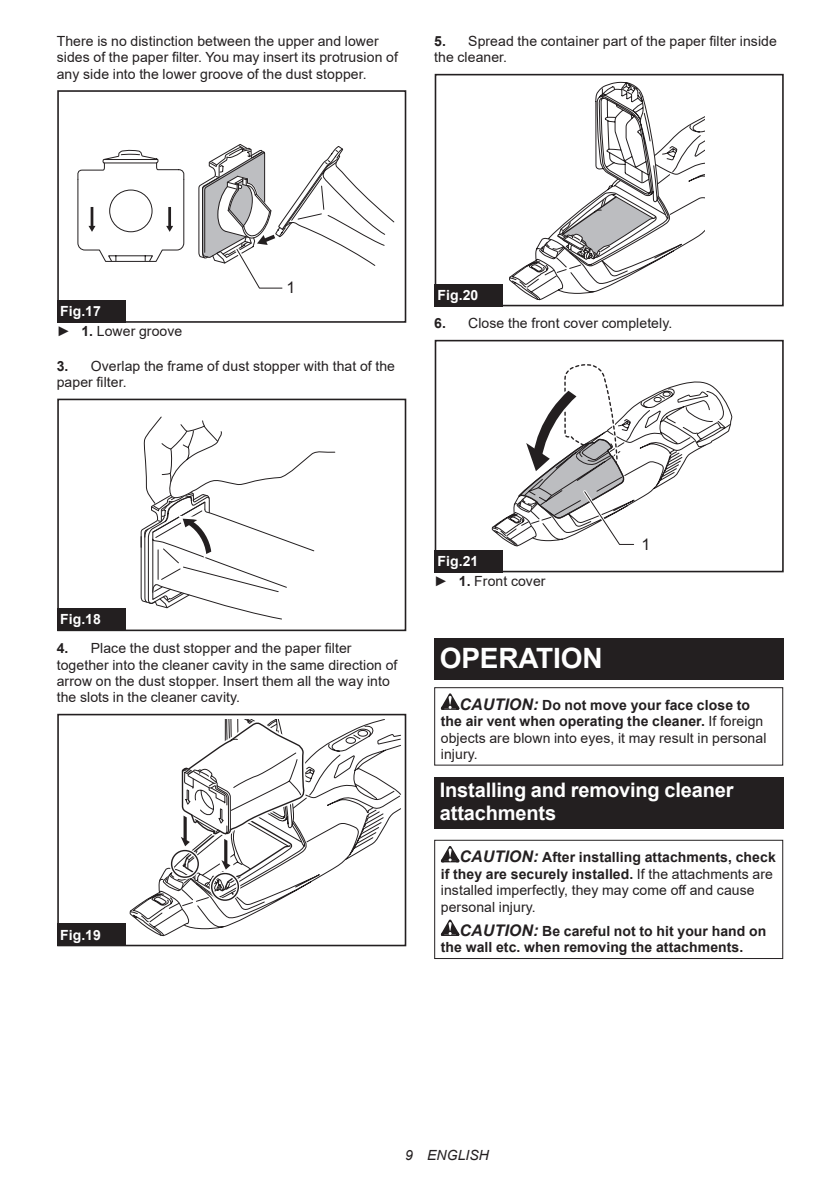
<style>
.page{position:relative;width:840px;height:1191px;background:#fff}
.page>*{position:absolute;margin:0;border:0;box-sizing:border-box;transform-origin:0 0}
.t1{font:700 28px "Arial";letter-spacing:-.01em;color:#fff}
.t2{font:700 20px/23.4px "Arial";letter-spacing:-.01em;color:#fff}
.t3{font:16px "Arial";color:#231f20}
.t4{font:14px/16.4px "Arial";letter-spacing:.005em;color:#231f20}
.t5{font:700 14px/16.4px "Arial";letter-spacing:.005em;color:#231f20}
.t6{font:700 14px "Arial";letter-spacing:.005em;color:#fff}
.t7{font:italic 14px "Arial";letter-spacing:.005em;color:#231f20}
.s1{font-weight:700}
.s2{font-weight:700;color:#fff}
.s3{font-weight:700;font-style:italic;font-size:16px}
.s4{font-style:italic;font-size:16px}
</style>
<div class="page">
<svg style="left:77px;top:149px;width:108px;height:113px"></svg>
<div style="left:57px;top:90px;width:349px;height:233px;border:2px solid #231f20"></div>
<svg style="left:198px;top:144px;width:197px;height:145px"></svg>
<div style="left:57px;top:300px;width:68px;height:23px;background:#231f20"></div>
<svg style="left:140px;top:416px;width:195px;height:204px"></svg>
<div style="left:57px;top:398px;width:349px;height:233px;border:2px solid #231f20"></div>
<div style="left:57px;top:608px;width:68px;height:23px;background:#231f20"></div>
<svg style="left:310px;top:719px;width:91px;height:164px"></svg>
<svg style="left:129px;top:719px;width:181px;height:218px"></svg>
<div style="left:57px;top:918px;width:74px;height:28px;background:#fff"></div>
<div style="left:57px;top:714px;width:349px;height:232px;border:2px solid #231f20"></div>
<div style="left:57px;top:923px;width:68px;height:23px;background:#231f20"></div>
<svg style="left:509px;top:82px;width:195px;height:219px"></svg>
<div style="left:434px;top:74px;width:349px;height:232px;border:2px solid #231f20"></div>
<div style="left:434px;top:284px;width:68px;height:22px;background:#231f20"></div>
<div style="left:434px;top:340px;width:349px;height:232px;border:2px solid #231f20"></div>
<svg style="left:491px;top:364px;width:241px;height:191px"></svg>
<div style="left:434px;top:549px;width:68px;height:23px;background:#231f20"></div>
<div style="left:434px;top:638px;width:348px;height:41px;background:#231f20"></div>
<svg style="left:440px;top:693px;width:19px;height:17px"></svg>
<div style="left:434px;top:687px;width:348px;height:78px;border:1px solid #231f20"></div>
<div style="left:434px;top:777px;width:348px;height:52px;background:#231f20"></div>
<svg style="left:440px;top:846px;width:19px;height:16px"></svg>
<svg style="left:440px;top:919px;width:19px;height:17px"></svg>
<div style="left:434px;top:839px;width:348px;height:120px;border:1px solid #231f20"></div>
<p class="t4" style="left:57px;top:33px;width:342px">There is no distinction between the upper and lower sides of the paper filter. You may insert its protrusion of any side into the lower groove of the dust stopper.</p>
<p class="t4" style="left:434px;top:33px;width:344px"><span class="s1">5.</span> Spread the container part of the paper filter inside the cleaner.</p>
<p class="t3" style="left:286px;top:277px;width:10px">1</p>
<p class="t4" style="left:57px;top:301px;width:127px;line-height:20.2px"><span class="s2">Fig.17<br></span>► <span class="s1">1.</span> Lower groove</p>
<p class="t4" style="left:57px;top:357px;width:339px"><span class="s1">3.</span> Overlap the frame of dust stopper with that of the paper filter.</p>
<p class="t6" style="left:437px;top:285px;width:42px">Fig.20</p>
<p class="t4" style="left:434px;top:315px;width:239px"><span class="s1">6.</span> Close the front cover completely.</p>
<p class="t6" style="left:60px;top:609px;width:42px">Fig.18</p>
<p class="t4" style="left:57px;top:640px;width:342px"><span class="s1">4.</span> Place the dust stopper and the paper filter together into the cleaner cavity in the same direction of arrow on the dust stopper. Insert them all the way into the slots in the cleaner cavity.</p>
<p class="t6" style="left:60px;top:924px;width:42px">Fig.19</p>
<p class="t4" style="left:434px;top:550px;width:113px;line-height:20.2px"><span class="s2">Fig.21<br></span>► <span class="s1">1.</span> Front cover</p>
<p class="t3" style="left:641px;top:533px;width:10px">1</p>
<h1 class="t1" style="left:439px;top:638px;width:164px">OPERATION</h1>
<p class="t4" style="left:440px;top:696px;width:327px;text-indent:19px"><span class="s3">CAUTION:</span> <span class="s1">Do not move your face close to the air vent when operating the cleaner.</span> If foreign objects are blown into eyes, it may result in personal injury.</p>
<h2 class="t2" style="left:439px;top:778px;width:295px">Installing and removing cleaner attachments</h2>
<p class="t4" style="left:440px;top:849px;width:336px;text-indent:19px"><span class="s3">CAUTION:</span> <span class="s1">After installing attachments, check if they are securely installed.</span> If the attachments are installed imperfectly, they may come off and cause personal injury.</p>
<p class="t5" style="left:440px;top:923px;width:327px;text-indent:19px"><span class="s4">CAUTION:</span> Be careful not to hit your hand on the wall etc. when removing the attachments.</p>
<p class="t7" style="left:405px;top:1146px;width:85px">9 ENGLISH</p>
</div>
